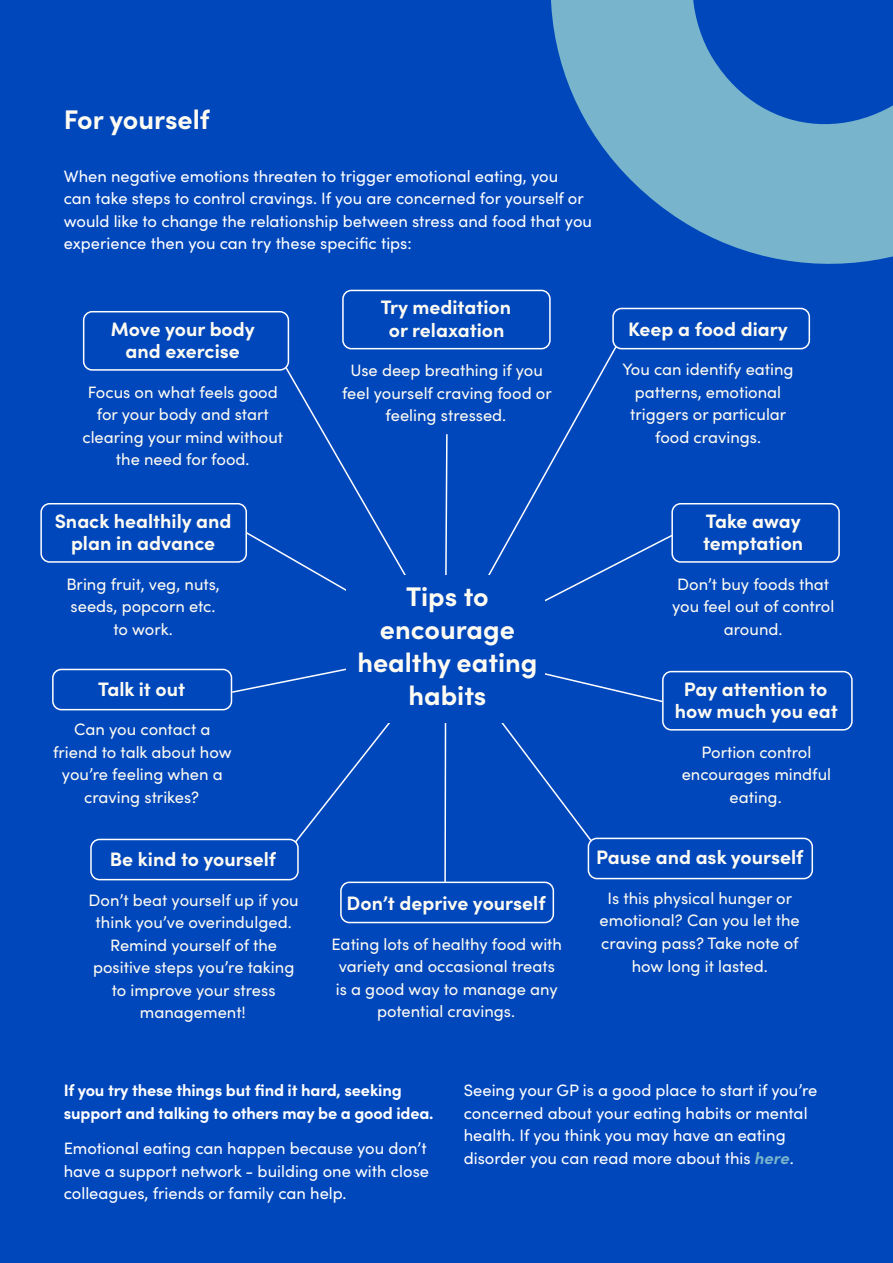
<style>
.page{position:relative;width:893px;height:1263px;background:#0047bb}
.page>*{position:absolute;margin:0;border:0;box-sizing:border-box;transform-origin:0 0}
.t1{font:700 27px/33px "Sofia Pro";color:#fefbf2;text-align:center}
.t2{font:700 19.5px/22.5px "Sofia Pro";color:#fefbf2;text-align:center}
.t3{font:16.5px/22.5px "Sofia Pro";color:#fefbf2;text-align:center}
.t4{font:16.5px/22.5px "Sofia Pro";color:#fff}
.t5{font:700 16.5px/22.5px "Sofia Pro";letter-spacing:-.01em;color:#fff}
.s1{font-weight:700;font-style:italic;color:#78b5cd}
</style>
<div class="page">
<svg style="left:519px;top:0;width:374px;height:295px"></svg>
<div style="left:671px;top:503px;width:169px;height:60px;border:2px solid #fff;border-radius:9px"></div>
<div style="left:40px;top:503px;width:207px;height:60px;border:2px solid #fff;border-radius:9px"></div>
<div style="left:83px;top:311px;width:206px;height:60px;border:2px solid #fff;border-radius:9px"></div>
<div style="left:342px;top:290px;width:209px;height:59px;border:2px solid #fff;border-radius:9px"></div>
<div style="left:662px;top:671px;width:191px;height:59px;border:2px solid #fff;border-radius:9px"></div>
<svg style="left:445px;top:345px;width:173px;height:88px"></svg>
<svg style="left:512px;top:433px;width:57px;height:98px"></svg>
<svg style="left:284px;top:365px;width:165px;height:166px"></svg>
<svg style="left:230px;top:531px;width:444px;height:350px"></svg>
<div style="left:52px;top:669px;width:180px;height:41px;border:2px solid #fff;border-radius:9px"></div>
<div style="left:90px;top:839px;width:209px;height:41px;border:2px solid #fff;border-radius:9px"></div>
<div style="left:340px;top:881px;width:214px;height:42px;border:2px solid #fff;border-radius:9px"></div>
<div style="left:588px;top:838px;width:225px;height:41px;border:2px solid #fff;border-radius:9px"></div>
<div style="left:612px;top:308px;width:198px;height:41px;border:2px solid #fff;border-radius:9px"></div>
<div style="left:346px;top:576px;width:199px;height:147px;background:#0047bb"></div>
<h1 class="t1" style="left:64px;top:101px;width:147px">For yourself</h1>
<p class="t4" style="left:64px;top:164px;width:530px">When negative emotions threaten to trigger emotional eating, you<br>can take steps to control cravings. If you are concerned for yourself or would like to change the relationship between stress and food that you experience then you can try these specific tips:</p>
<p class="t2" style="left:111px;top:316px;width:145px">Move your body and exercise</p>
<p class="t3" style="left:82px;top:380px;width:202px">Focus on what feels good for your body and start clearing your mind without the need for food.</p>
<p class="t2" style="left:55px;top:508px;width:178px">Snack healthily and plan in advance</p>
<p class="t3" style="left:66px;top:572px;width:155px">Bring fruit, veg, nuts, seeds, popcorn etc. to work.</p>
<p class="t2" style="left:98px;top:676px;width:89px">Talk it out</p>
<p class="t3" style="left:53px;top:717px;width:180px">Can you contact a friend to talk about how you’re feeling when a craving strikes?</p>
<p class="t2" style="left:381px;top:295px;width:132px">Try meditation or relaxation</p>
<p class="t3" style="left:342px;top:358px;width:211px">Use deep breathing if you feel yourself craving food or feeling stressed.</p>
<h1 class="t1" style="left:357px;top:578px;width:182px">Tips to encourage healthy eating habits</h1>
<p class="t2" style="left:628px;top:316px;width:161px">Keep a food diary</p>
<p class="t3" style="left:622px;top:357px;width:173px">You can identify eating patterns, emotional triggers or particular food cravings.</p>
<p class="t2" style="left:703px;top:508px;width:102px;text-align:left">Take away temptation</p>
<p class="t3" style="left:672px;top:572px;width:164px">Don’t buy foods that you feel out of control around.</p>
<p class="t2" style="left:675px;top:676px;width:164px">Pay attention to how much you eat</p>
<p class="t3" style="left:682px;top:740px;width:151px">Portion control encourages mindful eating.</p>
<p class="t2" style="left:110px;top:846px;width:168px">Be kind to yourself</p>
<p class="t3" style="left:89px;top:887px;width:212px">Don’t beat yourself up if you think you’ve overindulged.<br>Remind yourself of the positive steps you’re taking to improve your stress management!</p>
<p class="t2" style="left:347px;top:890px;width:200px">Don’t deprive yourself</p>
<p class="t3" style="left:332px;top:932px;width:232px">Eating lots of healthy food with variety and occasional treats is a good way to manage any potential cravings.</p>
<p class="t2" style="left:596px;top:845px;width:209px">Pause and ask yourself</p>
<p class="t3" style="left:600px;top:886px;width:202px">Is this physical hunger or emotional? Can you let the craving pass? Take note of how long it lasted.</p>
<p class="t5" style="left:64px;top:1078px;width:371px">If you try these things but find it hard, seeking support and talking to others may be a good idea.</p>
<p class="t4" style="left:64px;top:1136px;width:367px">Emotional eating can happen because you don’t have a support network - building one with close colleagues, friends or family can help.</p>
<p class="t4" style="left:464px;top:1078px;width:355px">Seeing your GP is a good place to start if you’re concerned about your eating habits or mental health. If you think you may have an eating disorder you can read more about this <span class="s1">here</span>.</p>
</div>
